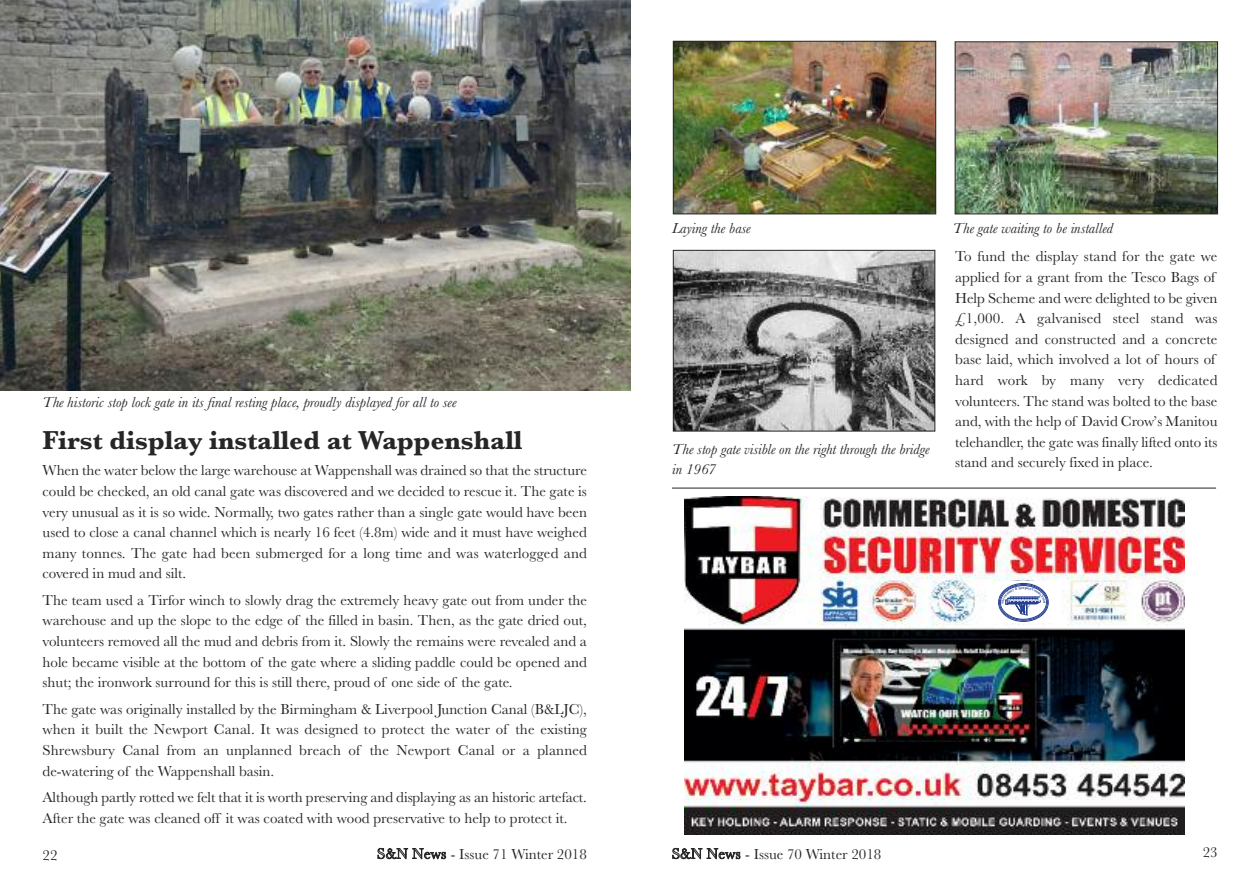
<style>
.page{position:relative;width:1259px;height:893px;background:#fff}
.page>*{position:absolute;margin:0;border:0;box-sizing:border-box;transform-origin:0 0}
.t1{font:700 27px "Baskerville";color:#272526}
.t2{font:15px/20.5px "Baskerville";color:#272526;text-align:justify}
.t3{font:italic 15px/20.2px "Baskerville";color:#272526}
.t4{font:700 3.9px "Times";color:#264091;scale:.87 1}
.s1{color:#fff}
</style>
<div class="page">
<img style="left:0;top:0;width:630px;height:390px">
<img style="left:675px;top:43px;width:259px;height:169px">
<div style="left:673px;top:41px;width:263px;height:173px;border:1px solid #272526"></div>
<img style="left:956px;top:43px;width:260px;height:169px">
<div style="left:954px;top:41px;width:264px;height:173px;border:1px solid #272526"></div>
<img style="left:675px;top:252px;width:258px;height:177px">
<div style="left:673px;top:250px;width:262px;height:181px;border:1px solid #272526"></div>
<img style="left:684px;top:497px;width:500px;height:338px">
<div style="left:987px;top:581px;width:74px;height:42px;background:#fff"></div>
<div style="left:998px;top:583px;width:50px;height:39px;border:1px solid #264091;border-radius:50%"></div>
<div style="left:999px;top:584px;width:49px;height:37px;border:1px solid #264091;border-radius:50%"></div>
<div style="left:1000px;top:585px;width:46px;height:35px;border:1px solid #264091;border-radius:50%"></div>
<hr style="left:672px;top:488px;width:544px;height:1px;background:#272526">
<svg style="left:1001px;top:587px;width:45px;height:29px"></svg>
<p class="t3" style="left:43px;top:391px;width:416px">The historic stop lock gate in its final resting place, proudly displayed for all to see</p>
<h1 class="t1" style="left:43px;top:424px;width:481px">First display installed at Wappenshall</h1>
<p class="t2" style="left:43px;top:460px;width:546px">When the water below the large warehouse at Wappenshall was drained so that the structure could be checked, an old canal gate was discovered and we decided to rescue it. The gate is very unusual as it is so wide. Normally, two gates rather than a single gate would have been used to close a canal channel which is nearly 16 feet (4.8m) wide and it must have weighed many tonnes. The gate had been submerged for a long time and was waterlogged and covered in mud and silt.</p>
<p class="t2" style="left:43px;top:589px;width:546px">The team used a Tirfor winch to slowly drag the extremely heavy gate out from under the warehouse and up the slope to the edge of the filled in basin. Then, as the gate dried out, volunteers removed all the mud and debris from it. Slowly the remains were revealed and a hole became visible at the bottom of the gate where a sliding paddle could be opened and shut; the ironwork surround for this is still there, proud of one side of the gate.</p>
<p class="t2" style="left:43px;top:698px;width:546px">The gate was originally installed by the Birmingham &amp; Liverpool Junction Canal (B&amp;LJC), when it built the Newport Canal. It was designed to protect the water of the existing Shrewsbury Canal from an unplanned breach of the Newport Canal or a planned de-watering of the Wappenshall basin.</p>
<p class="t2" style="left:43px;top:787px;width:546px">Although partly rotted we felt that it is worth preserving and displaying as an historic artefact.<br>After the gate was cleaned off it was coated with wood preservative to help to protect it.</p>
<p class="t3" style="left:672px;top:218px;width:80px">Laying the base</p>
<p class="t3" style="left:953px;top:218px;width:162px">The gate waiting to be installed</p>
<p class="t3" style="left:672px;top:439px;width:259px">The stop gate visible on the right through the bridge in 1967</p>
<p class="t2" style="left:955px;top:246px;width:264px;text-align:left">To fund the display stand for the gate we applied for a grant from the Tesco Bags of Help Scheme and were delighted to be given £1,000. A galvanised steel stand was designed and constructed and a concrete base laid, which involved a lot of hours of hard work by many very dedicated volunteers. The stand was bolted to the base and, with the help of David Crow’s Manitou telehandler, the gate was finally lifted onto its stand and securely fixed in place.</p>
<p class="t4" style="left:1022px;top:584px;width:4px">w</p>
<p class="t2" style="left:43px;top:844px;width:16px">22</p>
<p class="t2" style="left:377px;top:843px;width:211px"><span class="s1">S&amp;N News</span> - Issue 71 Winter 2018</p>
<p class="t2" style="left:672px;top:843px;width:211px"><span class="s1">S&amp;N News</span> - Issue 70 Winter 2018</p>
<p class="t2" style="left:1202px;top:842px;width:16px">23</p>
</div>
